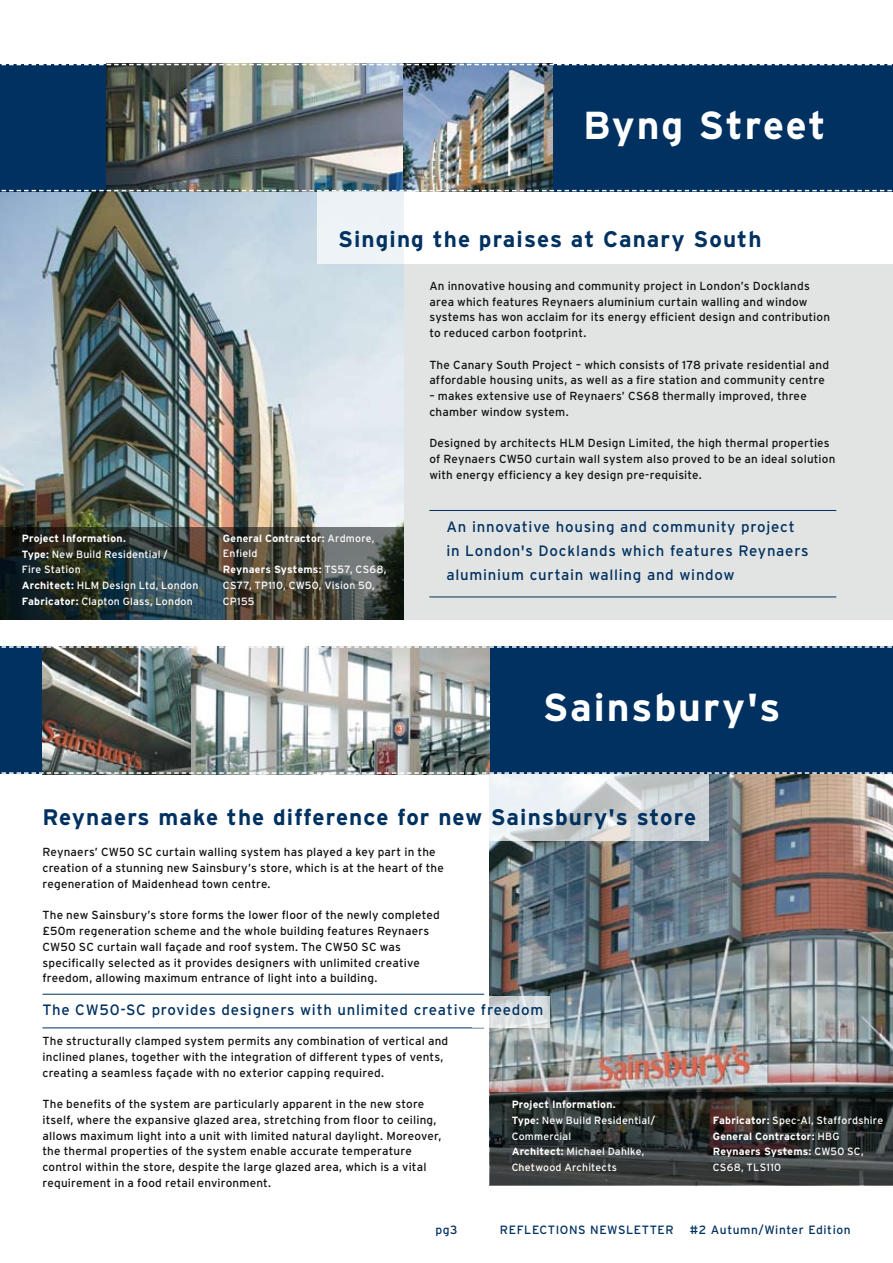
<style>
.page{position:relative;width:893px;height:1263px;background:#fff}
.page>*{position:absolute;margin:0;border:0;box-sizing:border-box;transform-origin:0 0}
.t1{font:700 39px "Interstate";letter-spacing:.05em;color:#fff}
.t2{font:700 22.5px "Interstate";letter-spacing:.05em;color:#003160}
.t3{font:15px/24px "Interstate";letter-spacing:.05em;color:#003160}
.t4{font:12px "Interstate";letter-spacing:.05em;color:#003160}
.t5{font:11.7px/15.8px "Interstate";letter-spacing:.015em;color:#121212}
.t6{font:10.5px/15.8px "Interstate";letter-spacing:.02em;color:#fff}
.t7{font:700 10.5px/15.8px "Interstate";letter-spacing:.015em;color:#fff}
.s1{font-weight:700}
.s2{font-weight:400}
</style>
<div class="page">
<div style="left:317px;top:264px;width:576px;height:356px;background:#e2e4e3"></div>
<img style="left:489px;top:774px;width:404px;height:411px">
<img style="left:0;top:191px;width:404px;height:429px">
<div style="left:0;top:64px;width:893px;height:127px;background:#003160"></div>
<div style="left:0;top:646px;width:893px;height:128px;background:#003160"></div>
<img style="left:106px;top:65px;width:298px;height:125px">
<img style="left:43px;top:648px;width:149px;height:124px">
<img style="left:404px;top:65px;width:149px;height:125px">
<svg style="left:192px;top:648px;width:297px;height:124px;background:#b6bab7"></svg>
<svg style="left:1px;top:190px;width:891px;height:1px"></svg>
<svg style="left:1px;top:772px;width:891px;height:2px;background:#94a1ab"></svg>
<svg style="left:1px;top:64px;width:891px;height:1px"></svg>
<svg style="left:1px;top:646px;width:891px;height:2px;background:#a1afbb"></svg>
<div style="left:317px;top:191px;width:98px;height:73px;background:linear-gradient(to right,#eaf0f5,#f4f7fa)"></div>
<svg style="left:478px;top:774px;width:231px;height:67px"></svg>
<svg style="left:490px;top:1092px;width:403px;height:93px;background:#2f3231"></svg>
<svg style="left:0;top:527px;width:404px;height:92px;background:#373e3a"></svg>
<hr style="left:429px;top:510px;width:407px;height:1px;background:#003160">
<hr style="left:429px;top:597px;width:407px;height:1px;background:#003160">
<hr style="left:43px;top:994px;width:441px;height:1px;background:#003160">
<hr style="left:43px;top:1028px;width:441px;height:1px;background:#003160">
<svg style="left:473px;top:996px;width:77px;height:32px"></svg>
<h1 class="t1" style="left:583px;top:103px;width:244px">Byng Street</h1>
<h2 class="t2" style="left:338px;top:226px;width:425px">Singing the praises at Canary South</h2>
<p class="t6" style="left:22px;top:530px;width:178px"><span class="s1">Project Information.<br>Type:</span> New Build Residential /<br>Fire Station<br><span class="s1">Architect:</span> HLM Design Ltd, London<br><span class="s1">Fabricator:</span> Clapton Glass, London</p>
<p class="t6" style="left:223px;top:530px;width:165px"><span class="s1">General Contractor:</span> Ardmore,<br>Enfield<br><span class="s1">Reynaers Systems:</span> TS57, CS68,<br>CS77, TP110, CW50, Vision 50,<br>CP155</p>
<p class="t5" style="left:429px;top:278px;width:402px">An innovative housing and community project in London’s Docklands area which features Reynaers aluminium curtain walling and window systems has won acclaim for its energy efficient design and contribution to reduced carbon footprint.</p>
<p class="t5" style="left:429px;top:357px;width:401px">The Canary South Project – which consists of 178 private residential and affordable housing units, as well as a fire station and community centre</p>
<p class="t5" style="left:429px;top:388px;width:379px">– makes extensive use of Reynaers’ CS68 thermally improved, three chamber window system.</p>
<p class="t5" style="left:429px;top:435px;width:407px">Designed by architects HLM Design Limited, the high thermal properties of Reynaers CW50 curtain wall system also proved to be an ideal solution with energy efficiency a key design pre-requisite.</p>
<p class="t3" style="left:446px;top:515px;width:364px">An innovative housing and community project in London's Docklands which features Reynaers aluminium curtain walling and window</p>
<h1 class="t1" style="left:543px;top:686px;width:239px">Sainsbury's</h1>
<h2 class="t2" style="left:43px;top:805px;width:655px">Reynaers make the difference for new Sainsbury's store</h2>
<p class="t5" style="left:43px;top:844px;width:403px">Reynaers’ CW50 SC curtain walling system has played a key part in the creation of a stunning new Sainsbury’s store, which is at the heart of the regeneration of Maidenhead town centre.</p>
<p class="t5" style="left:43px;top:907px;width:399px">The new Sainsbury’s store forms the lower floor of the newly completed £50m regeneration scheme and the whole building features Reynaers CW50 SC curtain wall façade and roof system. The CW50 SC was specifically selected as it provides designers with unlimited creative freedom, allowing maximum entrance of light into a building.</p>
<p class="t3" style="left:43px;top:998px;width:502px">The CW50-SC provides designers with unlimited creative freedom</p>
<p class="t5" style="left:43px;top:1033px;width:407px">The structurally clamped system permits any combination of vertical and inclined planes, together with the integration of different types of vents, creating a seamless façade with no exterior capping required.</p>
<p class="t5" style="left:43px;top:1096px;width:400px">The benefits of the system are particularly apparent in the new store itself, where the expansive glazed area, stretching from floor to ceiling, allows maximum light into a unit with limited natural daylight. Moreover, the thermal properties of the system enable accurate temperature control within the store, despite the large glazed area, which is a vital requirement in a food retail environment.</p>
<p class="t6" style="left:512px;top:1096px;width:145px"><span class="s1">Project Information.<br>Type:</span> New Build Residential/<br>Commercial<br><span class="s1">Architect:</span> Michael Dahlke,<br>Chetwood Architects</p>
<p class="t7" style="left:713px;top:1112px;width:172px">Fabricator: <span class="s2">Spec-Al, Staffordshire<br></span>General Contractor: <span class="s2">HBG<br></span>Reynaers Systems: <span class="s2">CW50 SC,<br>CS68, TLS110</span></p>
<p class="t4" style="left:435px;top:1223px;width:24px">pg3</p>
<p class="t4" style="left:500px;top:1223px;width:176px">REFLECTIONS NEWSLETTER</p>
<p class="t4" style="left:690px;top:1223px;width:162px">#2 Autumn/Winter Edition</p>
</div>
